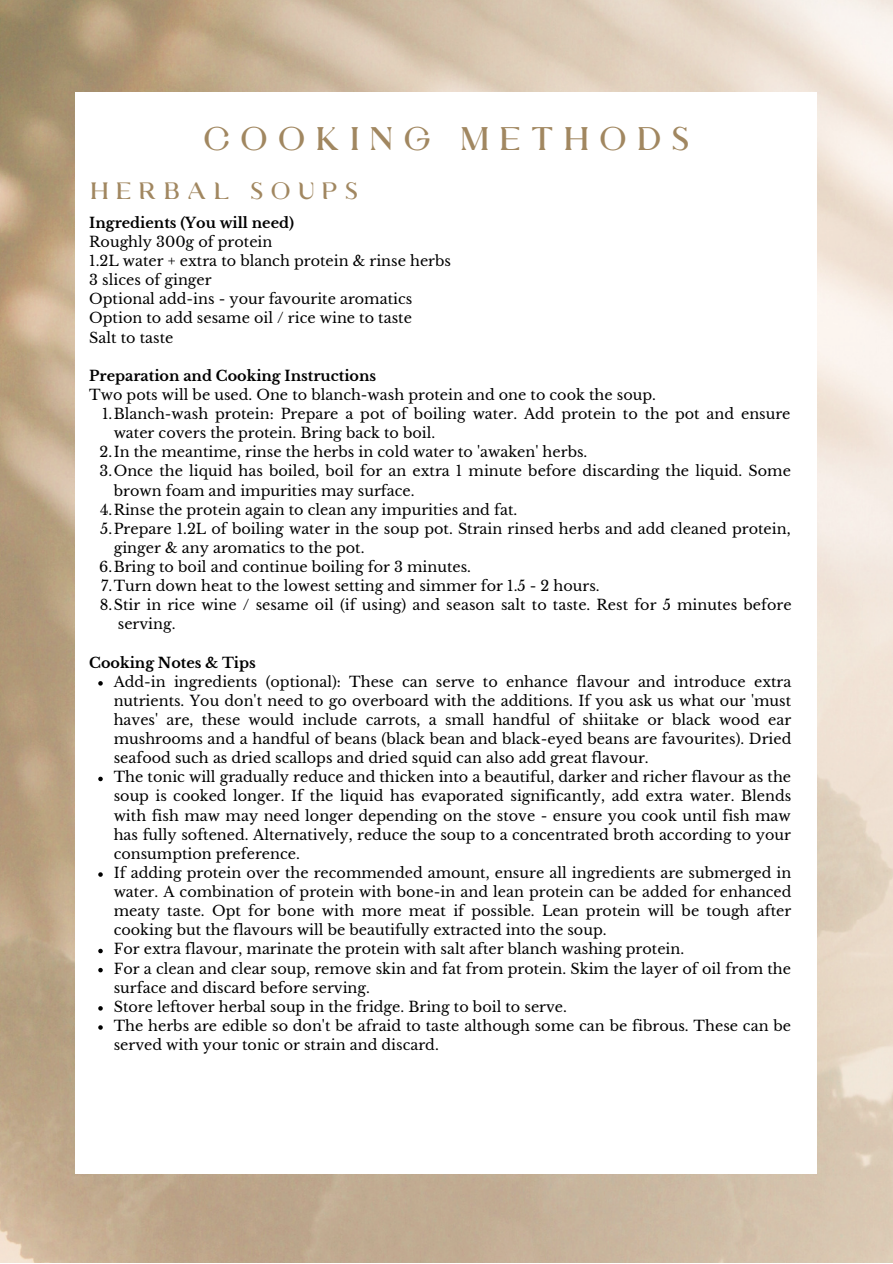
<style>
.page{position:relative;width:893px;height:1264px;background:#fff}
.page>*{position:absolute;margin:0;border:0;box-sizing:border-box;transform-origin:0 0}
.t1{font:32.55px "Elan";letter-spacing:.205em;color:#a18760}
.t2{font:23.55px "Elan";letter-spacing:.205em;color:#a18760}
.t3{font:14.4px/19px "Libre Baskerville";color:#000}
.t4{font:700 14.4px "Libre Baskerville";color:#000}
</style>
<div class="page">
<img style="left:0;top:0;width:892px;height:1262px">
<div style="left:76px;top:92px;width:741px;height:1081px;background:#fff"></div>
<svg style="left:98px;top:681px;width:5px;height:4px"></svg>
<svg style="left:98px;top:776px;width:5px;height:5px"></svg>
<svg style="left:98px;top:872px;width:5px;height:4px"></svg>
<svg style="left:98px;top:948px;width:5px;height:5px"></svg>
<svg style="left:98px;top:967px;width:5px;height:5px"></svg>
<svg style="left:98px;top:1006px;width:5px;height:4px"></svg>
<svg style="left:98px;top:1025px;width:5px;height:4px"></svg>
<h1 class="t1" style="left:201px;top:125px;width:491px">COOKING METHODS</h1>
<h2 class="t2" style="left:89px;top:181px;width:271px">HERBAL SOUPS</h2>
<p class="t4" style="left:89px;top:214px;width:206px">Ingredients (You will need)</p>
<p class="t3" style="left:89px;top:232px;width:363px">Roughly 300g of protein<br>1.2L water + extra to blanch protein &amp; rinse herbs<br>3 slices of ginger<br>Optional add-ins - your favourite aromatics<br>Option to add sesame oil / rice wine to taste<br>Salt to taste</p>
<p class="t4" style="left:89px;top:367px;width:288px">Preparation and Cooking Instructions</p>
<p class="t3" style="left:89px;top:385px;width:568px">Two pots will be used. One to blanch-wash protein and one to cook the soup.</p>
<p class="t3" style="left:102px;top:404px;width:690px">1.Blanch-wash protein: Prepare a pot of boiling water. Add protein to the pot and ensure</p>
<p class="t3" style="left:114px;top:423px;width:323px">water covers the protein. Bring back to boil.</p>
<p class="t3" style="left:100px;top:443px;width:489px">2.In the meantime, rinse the herbs in cold water to 'awaken' herbs.</p>
<p class="t3" style="left:100px;top:462px;width:692px">3.Once the liquid has boiled, boil for an extra 1 minute before discarding the liquid. Some</p>
<p class="t3" style="left:114px;top:481px;width:302px">brown foam and impurities may surface.</p>
<p class="t3" style="left:100px;top:500px;width:418px">4.Rinse the protein again to clean any impurities and fat.</p>
<p class="t3" style="left:100px;top:519px;width:691px">5.Prepare 1.2L of boiling water in the soup pot. Strain rinsed herbs and add cleaned protein,</p>
<p class="t3" style="left:114px;top:538px;width:252px">ginger &amp; any aromatics to the pot.</p>
<p class="t3" style="left:99px;top:557px;width:373px">6.Bring to boil and continue boiling for 3 minutes.</p>
<p class="t3" style="left:101px;top:576px;width:500px">7.Turn down heat to the lowest setting and simmer for 1.5 - 2 hours.</p>
<p class="t3" style="left:100px;top:595px;width:693px">8.Stir in rice wine / sesame oil (if using) and season salt to taste. Rest for 5 minutes before</p>
<p class="t3" style="left:118px;top:615px;width:59px">serving.</p>
<p class="t4" style="left:89px;top:653px;width:168px">Cooking Notes &amp; Tips</p>
<p class="t3" style="left:114px;top:672px;width:679px">Add-in ingredients (optional): These can serve to enhance flavour and introduce extra nutrients. You don't need to go overboard with the additions. If you ask us what our 'must haves' are, these would include carrots, a small handful of shiitake or black wood ear mushrooms and a handful of beans (black bean and black-eyed beans are favourites). Dried seafood such as dried scallops and dried squid can also add great flavour.<br>The tonic will gradually reduce and thicken into a beautiful, darker and richer flavour as the soup is cooked longer. If the liquid has evaporated significantly, add extra water. Blends with fish maw may need longer depending on the stove - ensure you cook until fish maw has fully softened. Alternatively, reduce the soup to a concentrated broth according to your consumption preference.<br>If adding protein over the recommended amount, ensure all ingredients are submerged in water. A combination of protein with bone-in and lean protein can be added for enhanced meaty taste. Opt for bone with more meat if possible. Lean protein will be tough after cooking but the flavours will be beautifully extracted into the soup.<br>For extra flavour, marinate the protein with salt after blanch washing protein.<br>For a clean and clear soup, remove skin and fat from protein. Skim the layer of oil from the surface and discard before serving.<br>Store leftover herbal soup in the fridge. Bring to boil to serve.<br>The herbs are edible so don't be afraid to taste although some can be fibrous. These can be served with your tonic or strain and discard.</p>
</div>
